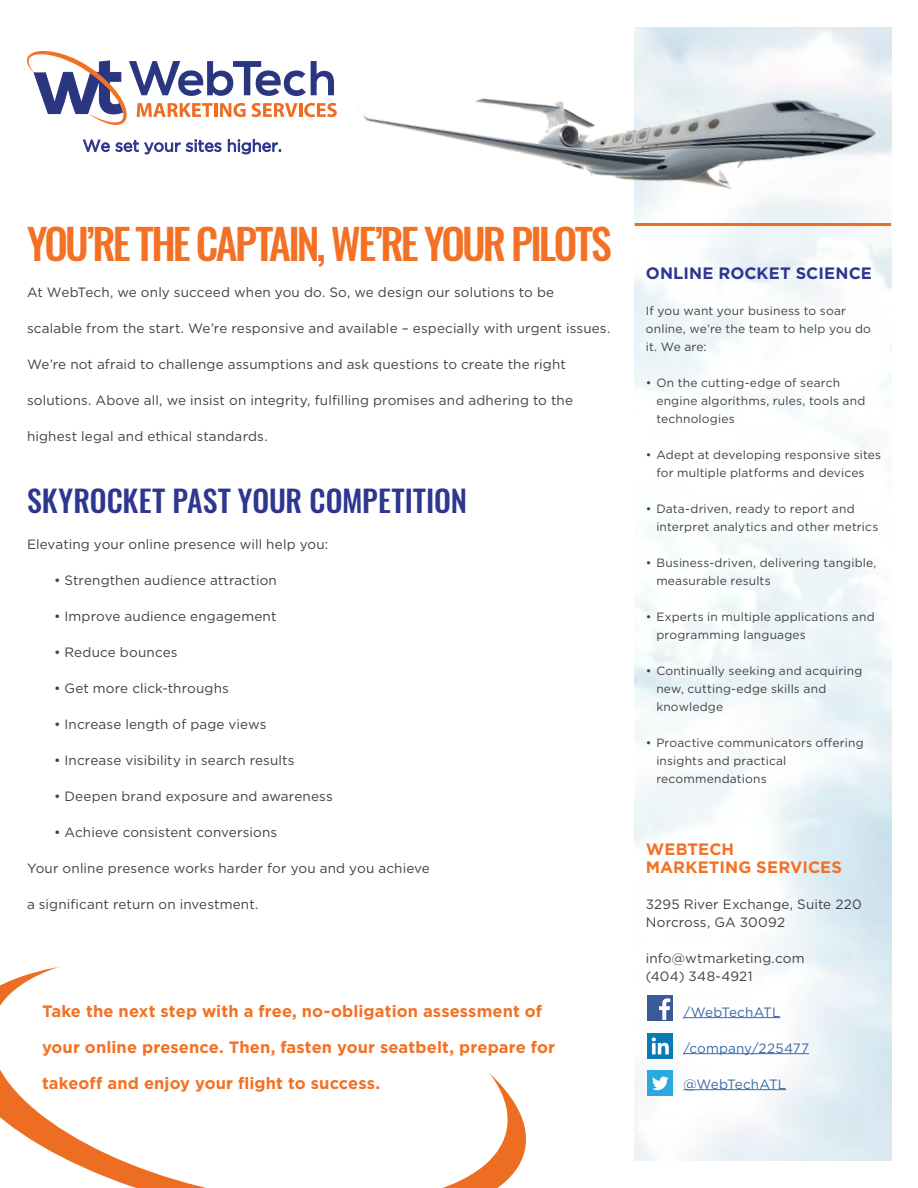
<style>
.page{position:relative;width:918px;height:1188px;background:#fff}
.page>*{position:absolute;margin:0;border:0;box-sizing:border-box;transform-origin:0 0}
.t1{font:500 42px "Oswald";letter-spacing:-.065em;color:#f37124}
.t2{font:500 30px "Oswald";color:#2e3790}
.t3{font:700 16.5px/36px "Gotham";letter-spacing:.005em;color:#f37124}
.t4{font:700 16.5px "Gotham";letter-spacing:.01em;color:#2e3790}
.t5{font:13.5px/18px "Gotham";letter-spacing:.01em;color:#414042}
.t6{font:13.5px "Gotham";letter-spacing:.01em;color:#3a68a5}
.t7{font:12px/18px "Gotham";letter-spacing:.015em;color:#414042}
</style>
<div class="page">
<img style="left:635px;top:226px;width:256px;height:935px">
<svg style="left:27px;top:51px;width:308px;height:74px"></svg>
<svg style="left:83px;top:140px;width:97px;height:14px"></svg>
<svg style="left:186px;top:140px;width:35px;height:12px"></svg>
<svg style="left:228px;top:139px;width:53px;height:15px"></svg>
<hr style="left:683px;top:1017px;width:98px;height:1px;background:#3a68a5">
<hr style="left:683px;top:1053px;width:126px;height:1px;background:#3a68a5">
<hr style="left:683px;top:1089px;width:103px;height:1px;background:#3a68a5">
<svg style="left:0;top:966px;width:519px;height:222px"></svg>
<div style="left:648px;top:995px;width:25px;height:25px;background:#3a5a99"></div>
<svg style="left:659px;top:998px;width:11px;height:22px"></svg>
<div style="left:648px;top:1033px;width:25px;height:26px;background:#077bb6"></div>
<svg style="left:652px;top:1037px;width:17px;height:17px"></svg>
<div style="left:648px;top:1071px;width:25px;height:25px;background:#2aa9e0"></div>
<svg style="left:652px;top:1077px;width:17px;height:13px"></svg>
<hr style="left:635px;top:223px;width:256px;height:3px;background:#ed6d23">
<img style="left:335px;top:27px;width:557px;height:196px">
<h1 class="t1" style="left:27px;top:215px;width:586px">YOU’RE THE CAPTAIN, WE’RE YOUR PILOTS</h1>
<p class="t5" style="left:27px;top:283px;width:529px">At WebTech, we only succeed when you do. So, we design our solutions to be</p>
<p class="t5" style="left:27px;top:319px;width:585px">scalable from the start. We’re responsive and available – especially with urgent issues.</p>
<p class="t5" style="left:27px;top:355px;width:540px">We’re not afraid to challenge assumptions and ask questions to create the right</p>
<p class="t5" style="left:27px;top:391px;width:548px">solutions. Above all, we insist on integrity, fulfilling promises and adhering to the</p>
<p class="t5" style="left:27px;top:427px;width:242px">highest legal and ethical standards.</p>
<h2 class="t2" style="left:27px;top:480px;width:442px">SKYROCKET PAST YOUR COMPETITION</h2>
<p class="t5" style="left:27px;top:535px;width:303px">Elevating your online presence will help you:</p>
<p class="t5" style="left:54px;top:571px;width:224px">• Strengthen audience attraction</p>
<p class="t5" style="left:54px;top:607px;width:224px">• Improve audience engagement</p>
<p class="t5" style="left:54px;top:643px;width:125px">• Reduce bounces</p>
<p class="t5" style="left:54px;top:679px;width:176px">• Get more click-throughs</p>
<p class="t5" style="left:54px;top:715px;width:214px">• Increase length of page views</p>
<p class="t5" style="left:54px;top:751px;width:242px">• Increase visibility in search results</p>
<p class="t5" style="left:54px;top:787px;width:280px">• Deepen brand exposure and awareness</p>
<p class="t5" style="left:54px;top:823px;width:225px">• Achieve consistent conversions</p>
<p class="t5" style="left:27px;top:859px;width:404px">Your online presence works harder for you and you achieve</p>
<p class="t5" style="left:27px;top:895px;width:233px">a significant return on investment.</p>
<p class="t3" style="left:42px;top:993px;width:515px">Take the next step with a free, no-obligation assessment of your online presence. Then, fasten your seatbelt, prepare for takeoff and enjoy your flight to success.</p>
<p class="t4" style="left:646px;top:264px;width:228px">ONLINE ROCKET SCIENCE</p>
<p class="t7" style="left:646px;top:301px;width:227px">If you want your business to soar online, we’re the team to help you do it. We are:</p>
<p class="t7" style="left:656px;top:373px;width:211px;text-indent:-10px">• On the cutting-edge of search engine algorithms, rules, tools and technologies</p>
<p class="t7" style="left:646px;top:445px;width:237px;text-align:center">• Adept at developing responsive sites for multiple platforms and devices</p>
<p class="t7" style="left:656px;top:499px;width:224px;text-indent:-10px">• Data-driven, ready to report and interpret analytics and other metrics</p>
<p class="t7" style="left:656px;top:553px;width:222px;text-indent:-10px">• Business-driven, delivering tangible, measurable results</p>
<p class="t7" style="left:656px;top:607px;width:220px;text-indent:-10px">• Experts in multiple applications and programming languages</p>
<p class="t7" style="left:656px;top:661px;width:208px;text-indent:-10px">• Continually seeking and acquiring new, cutting-edge skills and knowledge</p>
<p class="t7" style="left:656px;top:733px;width:209px;text-indent:-10px">• Proactive communicators offering insights and practical recommendations</p>
<p class="t3" style="left:646px;top:840px;width:198px;line-height:18px">WEBTECH<br>MARKETING SERVICES</p>
<p class="t5" style="left:646px;top:895px;width:217px">3295 River Exchange, Suite 220<br>Norcross, GA 30092</p>
<p class="t5" style="left:646px;top:949px;width:160px">info@wtmarketing.com (404) 348-4921</p>
<p class="t6" style="left:683px;top:1004px;width:99px">/WebTechATL</p>
<p class="t6" style="left:683px;top:1040px;width:127px">/company/225477</p>
<p class="t6" style="left:683px;top:1076px;width:104px">@WebTechATL</p>
</div>
